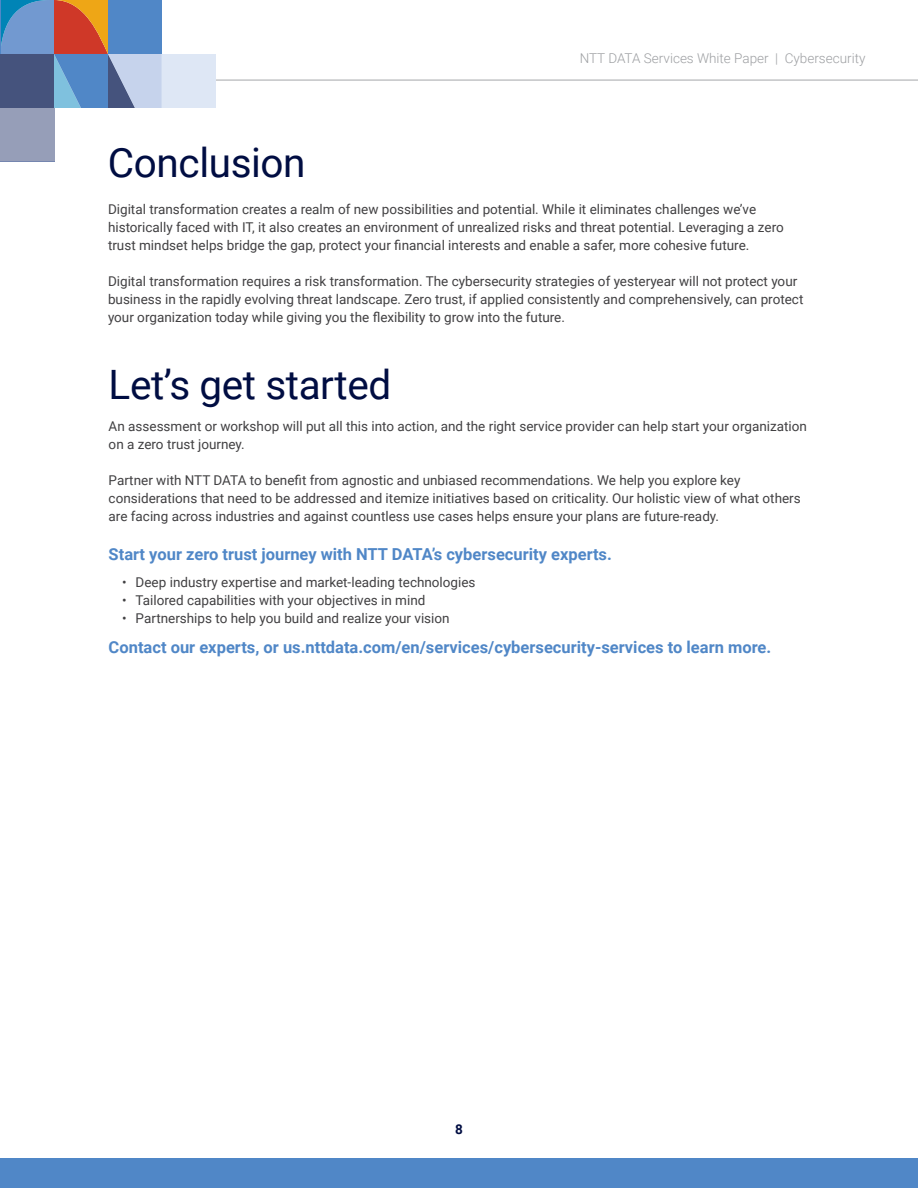
<style>
.page{position:relative;width:918px;height:1188px;background:#fff}
.page>*{position:absolute;margin:0;border:0;box-sizing:border-box;transform-origin:0 0}
.t1{font:40.5px "Roboto";letter-spacing:-.01em;color:#000d42}
.t2{font:700 16.5px "Roboto";color:#5087c7}
.t3{font:13.5px/18px "Roboto";color:#414042}
.t4{font:300 13.5px "Roboto";color:#9d9fa2}
.t5{font:700 13.5px "Roboto";color:#000d42}
</style>
<div class="page">
<div style="left:0;top:1158px;width:918px;height:30px;background:#5087c7"></div>
<hr style="left:216px;top:79px;width:702px;height:2px;background:#c2c4c6">
<svg style="left:0;top:0;width:162px;height:108px;background:#7783a2"></svg>
<div style="left:0;top:108px;width:54px;height:54px;background:#969eb8"></div>
<div style="left:162px;top:54px;width:54px;height:54px;background:#dee7f5"></div>
<hr style="left:0;top:0;width:1px;height:54px;background:#5087c7">
<p class="t4" style="left:580px;top:49px;width:287px">NTT DATA Services White Paper | Cybersecurity</p>
<h1 class="t1" style="left:108px;top:134px;width:199px">Conclusion</h1>
<p class="t3" style="left:108px;top:200px;width:677px">Digital transformation creates a realm of new possibilities and potential. While it eliminates challenges we’ve historically faced with IT, it also creates an environment of unrealized risks and threat potential. Leveraging a zero trust mindset helps bridge the gap, protect your financial interests and enable a safer, more cohesive future.</p>
<p class="t3" style="left:108px;top:272px;width:697px">Digital transformation requires a risk transformation. The cybersecurity strategies of yesteryear will not protect your business in the rapidly evolving threat landscape. Zero trust, if applied consistently and comprehensively, can protect your organization today while giving you the flexibility to grow into the future.</p>
<h1 class="t1" style="left:109px;top:356px;width:284px">Let’s get started</h1>
<p class="t3" style="left:109px;top:417px;width:700px">An assessment or workshop will put all this into action, and the right service provider can help start your organization on a zero trust journey.</p>
<p class="t3" style="left:109px;top:471px;width:694px">Partner with NTT DATA to benefit from agnostic and unbiased recommendations. We help you explore key considerations that need to be addressed and itemize initiatives based on criticality. Our holistic view of what others are facing across industries and against countless use cases helps ensure your plans are future-ready.</p>
<p class="t2" style="left:109px;top:543px;width:505px">Start your zero trust journey with NTT DATA’s cybersecurity experts.</p>
<p class="t3" style="left:122px;top:573px;width:355px">• Deep industry expertise and market-leading technologies</p>
<p class="t3" style="left:122px;top:591px;width:305px">• Tailored capabilities with your objectives in mind</p>
<p class="t3" style="left:122px;top:609px;width:329px">• Partnerships to help you build and realize your vision</p>
<p class="t2" style="left:109px;top:636px;width:664px">Contact our experts, or us.nttdata.com/en/services/cybersecurity-services to learn more.</p>
<p class="t5" style="left:455px;top:1120px;width:9px">8</p>
</div>
